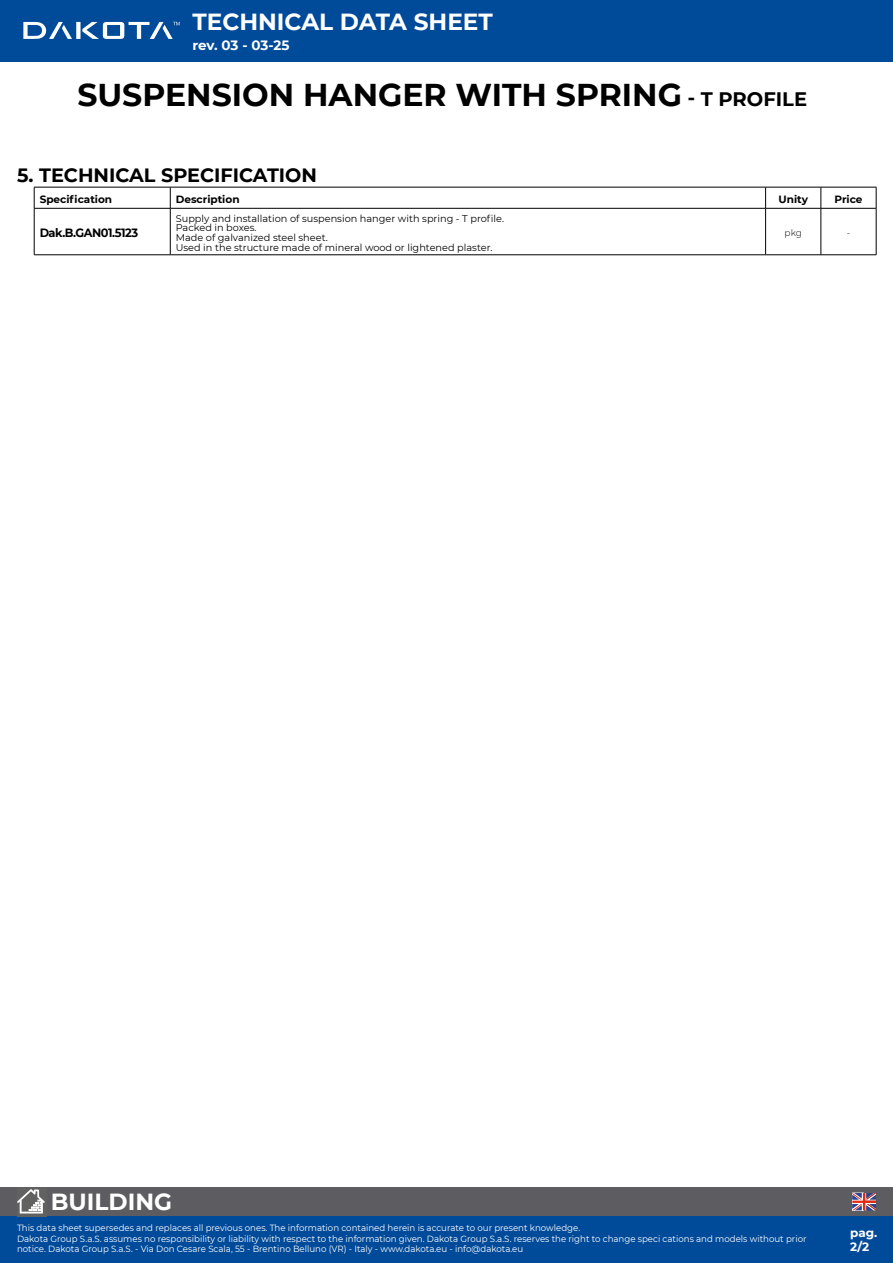
<style>
.page{position:relative;width:893px;height:1263px;background:#fff}
.page>*{position:absolute;margin:0;border:0;box-sizing:border-box;transform-origin:0 0}
.t1{font:700 31.5px "Montserrat";color:#000}
.t2{font:700 23.25px "Montserrat";color:#fff}
.t3{font:700 19.2px "Montserrat";color:#000}
.t4{font:700 13.5px "Montserrat";letter-spacing:-.01em;color:#fff}
.t5{font:700 12px "Montserrat";letter-spacing:-.04em;color:#000;scale:.95 1}
.t6{font:700 12px/14.4px "Montserrat";color:#fff}
.t7{font:700 10.5px "Montserrat";color:#000}
.t8{font:9.75px/9.8px "Montserrat";color:#000}
.t9{font:9px/10.5px "Montserrat";color:#fff;scale:.96 1}
.t10{font:300 9px "Montserrat";color:#000}
.s1{font-size:19.5px}
</style>
<div class="page">
<div style="left:0;top:1187px;width:893px;height:29px;background:#5d5d61"></div>
<div style="left:0;top:1216px;width:893px;height:47px;background:#004a9a"></div>
<svg style="left:852px;top:1193px;width:24px;height:17px"></svg>
<svg style="left:19px;top:1213px;width:24px;height:1px"></svg>
<svg style="left:17px;top:1189px;width:28px;height:24px"></svg>
<div style="left:0;top:0;width:893px;height:62px;background:#004a9a"></div>
<div style="left:76px;top:22px;width:5px;height:17px;background:#fff"></div>
<svg style="left:23px;top:22px;width:49px;height:17px"></svg>
<svg style="left:82px;top:22px;width:98px;height:17px"></svg>
<hr style="left:34px;top:208px;width:1px;height:47px;background:#000">
<hr style="left:170px;top:208px;width:1px;height:47px;background:#000">
<hr style="left:765px;top:208px;width:1px;height:47px;background:#000">
<hr style="left:821px;top:208px;width:1px;height:47px;background:#000">
<hr style="left:876px;top:208px;width:1px;height:47px;background:#000">
<hr style="left:34px;top:255px;width:136px;height:1px;background:#000">
<hr style="left:170px;top:255px;width:596px;height:1px;background:#000">
<hr style="left:766px;top:255px;width:55px;height:1px;background:#000">
<hr style="left:821px;top:255px;width:55px;height:1px;background:#000">
<hr style="left:34px;top:187px;width:136px;height:1px;background:#000">
<svg style="left:34px;top:187px;width:1px;height:21px"></svg>
<hr style="left:170px;top:187px;width:596px;height:1px;background:#000">
<svg style="left:170px;top:187px;width:1px;height:21px"></svg>
<hr style="left:766px;top:187px;width:55px;height:1px;background:#000">
<svg style="left:765px;top:187px;width:1px;height:21px"></svg>
<hr style="left:821px;top:187px;width:55px;height:1px;background:#000">
<svg style="left:821px;top:187px;width:1px;height:21px"></svg>
<svg style="left:876px;top:187px;width:1px;height:21px"></svg>
<hr style="left:34px;top:208px;width:136px;height:1px;background:#000">
<hr style="left:170px;top:208px;width:596px;height:1px;background:#000">
<hr style="left:766px;top:208px;width:55px;height:1px;background:#000">
<hr style="left:821px;top:208px;width:55px;height:1px;background:#000">
<h2 class="t2" style="left:192px;top:5px;width:302px">TECHNICAL DATA SHEET</h2>
<h3 class="t4" style="left:192px;top:35px;width:98px">rev. 03 - 03-25</h3>
<h1 class="t1" style="left:77px;top:72px;width:731px">SUSPENSION HANGER WITH SPRING <span class="s1">- T PROFILE</span></h1>
<h3 class="t3" style="left:17px;top:162px;width:301px">5. TECHNICAL SPECIFICATION</h3>
<p class="t7" style="left:40px;top:191px;width:74px">Specification</p>
<p class="t7" style="left:176px;top:191px;width:65px">Description</p>
<p class="t7" style="left:778px;top:191px;width:31px">Unity</p>
<p class="t7" style="left:834px;top:191px;width:29px">Price</p>
<h3 class="t5" style="left:40px;top:224px;width:105px">Dak.B.GAN01.5123</h3>
<p class="t8" style="left:176px;top:213px;width:330px">Supply and installation of suspension hanger with spring - T profile.<br>Packed in boxes.<br>Made of galvanized steel sheet.<br>Used in the structure made of mineral wood or lightened plaster.</p>
<p class="t10" style="left:785px;top:227px;width:19px">pkg</p>
<p class="t10" style="left:847px;top:227px;width:5px">-</p>
<h2 class="t2" style="left:51px;top:1184px;width:123px">BUILDING</h2>
<p class="t9" style="left:17px;top:1222px;width:824px">This data sheet supersedes and replaces all previous ones. The information contained herein is accurate to our present knowledge.<br>Dakota Group S.a.S. assumes no responsibility or liability with respect to the information given. Dakota Group S.a.S. reserves the right to change speci cations and models without prior notice. Dakota Group S.a.S. - Via Don Cesare Scala, 55 - Brentino Belluno (VR) - Italy - www.dakota.eu - info@dakota.eu</p>
<h3 class="t6" style="left:850px;top:1225px;width:29px">pag.<br>2/2</h3>
</div>
